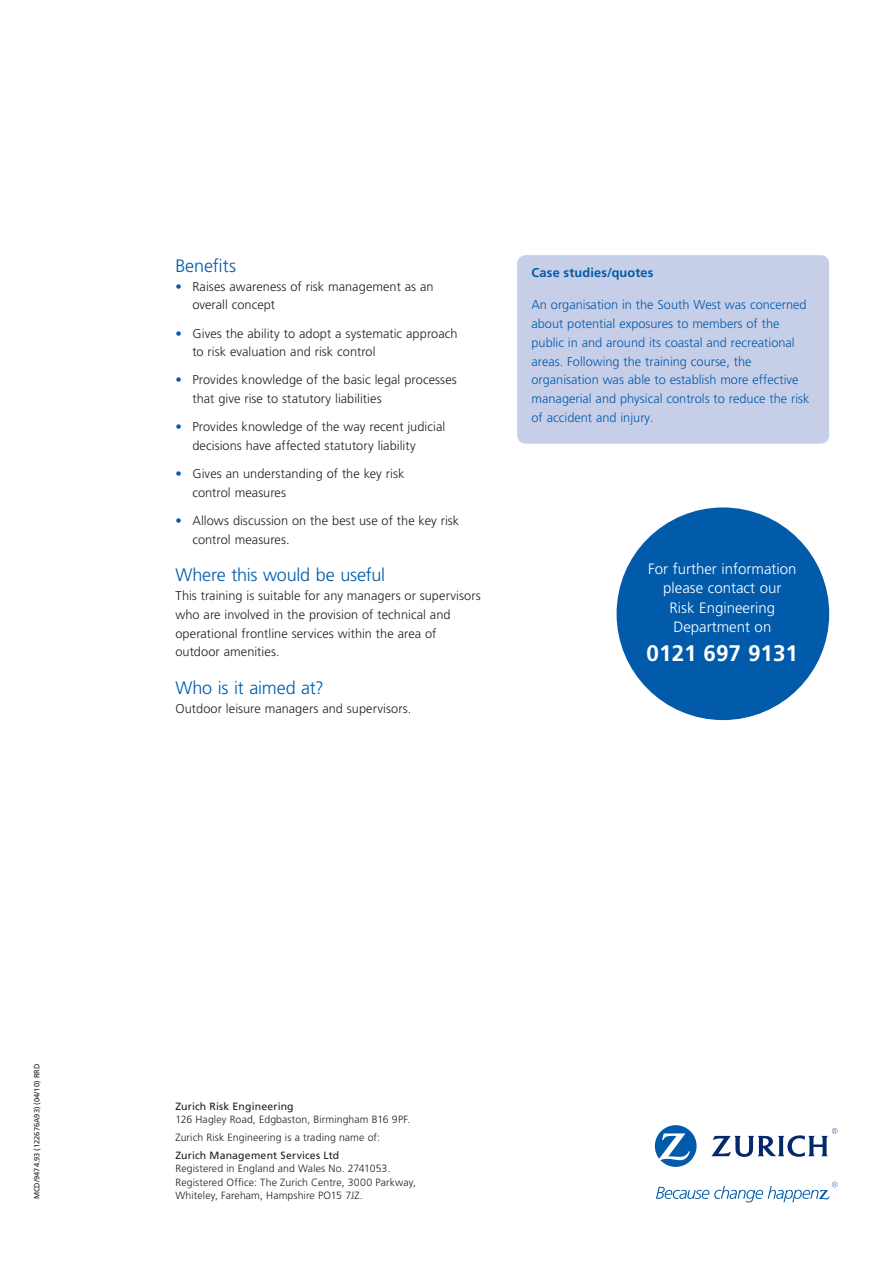
<style>
.page{position:relative;width:893px;height:1263px;background:#fff}
.page>*{position:absolute;margin:0;border:0;box-sizing:border-box;transform-origin:0 0}
.t1{font:700 22.5px "Frutiger LT Std";color:#fff}
.t2{font:300 18px "Frutiger LT Std";letter-spacing:-.01em;color:#015aaa}
.t3{font:300 15px/19.5px "Frutiger LT Std";color:#fff;text-align:center}
.t4{font:300 12.75px/18.8px "Frutiger LT Std";letter-spacing:.005em;color:#231f20}
.t5{font:300 12.75px/18.8px "Frutiger LT Std";color:#015aaa}
.t6{font:700 12.75px "Frutiger LT Std";letter-spacing:.01em;color:#015aaa}
.t7{font:300 10.5px/13.5px "Frutiger LT Std";letter-spacing:.01em;color:#231f20}
.t8{font:10.5px "Frutiger LT Std";letter-spacing:.015em;color:#231f20}
.t9{font:7.5px "Frutiger LT Std";color:#231f20}
.s1{color:#015aaa}
</style>
<div class="page">
<div style="left:517px;top:255px;width:312px;height:189px;background:#c7cee8;border-radius:9px"></div>
<div style="left:617px;top:507px;width:212px;height:213px;background:#015aaa;border-radius:50%"></div>
<svg style="left:655px;top:1125px;width:42px;height:42px"></svg>
<svg style="left:711px;top:1128px;width:127px;height:29px"></svg>
<svg style="left:656px;top:1182px;width:182px;height:20px"></svg>
<h2 class="t2" style="left:175px;top:255px;width:62px">Benefits</h2>
<p class="t4" style="left:192px;top:277px;width:243px;text-indent:-17px"><span class="s1">•</span> Raises awareness of risk management as an overall concept</p>
<p class="t4" style="left:192px;top:324px;width:267px;text-indent:-17px"><span class="s1">•</span> Gives the ability to adopt a systematic approach to risk evaluation and risk control</p>
<p class="t4" style="left:192px;top:371px;width:266px;text-indent:-17px"><span class="s1">•</span> Provides knowledge of the basic legal processes that give rise to statutory liabilities</p>
<p class="t4" style="left:192px;top:418px;width:254px;text-indent:-17px"><span class="s1">•</span> Provides knowledge of the way recent judicial decisions have affected statutory liability</p>
<p class="t4" style="left:192px;top:465px;width:213px;text-indent:-17px"><span class="s1">•</span> Gives an understanding of the key risk control measures</p>
<p class="t4" style="left:192px;top:511px;width:268px;text-indent:-17px"><span class="s1">•</span> Allows discussion on the best use of the key risk control measures.</p>
<h2 class="t2" style="left:175px;top:565px;width:211px">Where this would be useful</h2>
<p class="t4" style="left:175px;top:586px;width:307px">This training is suitable for any managers or supervisors who are involved in the provision of technical and operational frontline services within the area of outdoor amenities.</p>
<h2 class="t2" style="left:175px;top:677px;width:150px">Who is it aimed at?</h2>
<p class="t4" style="left:175px;top:699px;width:238px">Outdoor leisure managers and supervisors.</p>
<p class="t6" style="left:531px;top:266px;width:124px">Case studies/quotes</p>
<p class="t5" style="left:531px;top:296px;width:280px">An organisation in the South West was concerned about potential exposures to members of the public in and around its coastal and recreational areas. Following the training course, the organisation was able to establish more effective managerial and physical controls to reduce the risk of accident and injury.</p>
<p class="t3" style="left:648px;top:559px;width:150px">For further information please contact our<br>Risk Engineering<br>Department on</p>
<h1 class="t1" style="left:647px;top:640px;width:153px">0121 697 9131</h1>
<p class="t9" style="left:32px;top:1199px;width:137px;rotate:-90deg">MCD/9474.93 (122676A93) (04/10) RRD</p>
<p class="t8" style="left:175px;top:1100px;width:120px">Zurich Risk Engineering</p>
<p class="t7" style="left:175px;top:1111px;width:237px;line-height:17.7px">126 Hagley Road, Edgbaston, Birmingham B16 9PF.<br>Zurich Risk Engineering is a trading name of:</p>
<p class="t8" style="left:175px;top:1149px;width:165px">Zurich Management Services Ltd</p>
<p class="t7" style="left:175px;top:1162px;width:242px">Registered in England and Wales No. 2741053.<br>Registered Office: The Zurich Centre, 3000 Parkway,<br>Whiteley, Fareham, Hampshire PO15 7JZ.</p>
</div>
